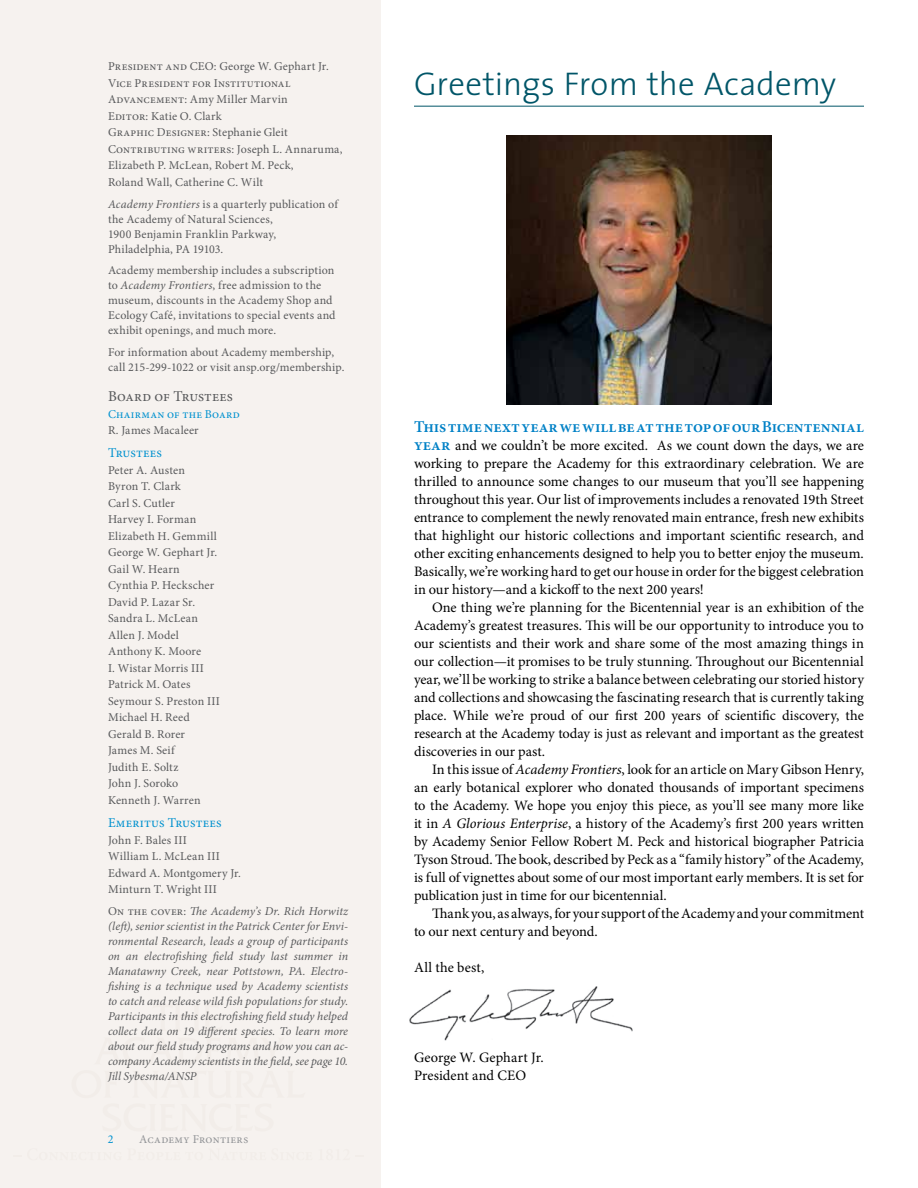
<style>
.page{position:relative;width:918px;height:1188px;background:#fff}
.page>*{position:absolute;margin:0;border:0;box-sizing:border-box;transform-origin:0 0}
.t1{font:300 33px "The Sans";color:#005568}
.t2{font:600 16.5px "Minion Pro";letter-spacing:-.005em;color:#0081c6}
.t3{font:15px "Minion Pro";letter-spacing:.005em;color:#58595b}
.t4{font:14.4px/18px "Minion Pro";letter-spacing:-.005em;color:#000;text-align:justify}
.t5{font:13.5px "Minion Pro";letter-spacing:.01em;color:#0091cf}
.t6{font:12px/16.5px "Minion Pro";letter-spacing:.015em;color:#58595b}
.t7{font:italic 12px/15px "Minion Pro";letter-spacing:-.005em;color:#58595b;text-align:justify}
.t8{font:12px "Minion Pro";letter-spacing:.025em;color:#0091cf}
.t9{font:12px "Minion Pro";letter-spacing:.025em;color:#939598}
.s1{font-style:italic}
.s2{font-style:normal}
.s3{font-weight:600;font-size:16.5px;color:#0081c6}
</style>
<div class="page">
<div style="left:0;top:0;width:380px;height:1188px;background:#f6f2ef"></div>
<hr style="left:414px;top:106px;width:450px;height:1px;background:#005568">
<img style="left:506px;top:135px;width:266px;height:270px">
<img style="left:409px;top:986px;width:224px;height:55px">
<p class="t6" style="left:108px;top:58px;width:236px">President and CEO: George W. Gephart Jr.<br>Vice President for Institutional Advancement: Amy Miller Marvin<br>Editor: Katie O. Clark<br>Graphic Designer: Stephanie Gleit Contributing writers: Joseph L. Annaruma, Elizabeth P. McLean, Robert M. Peck,<br>Roland Wall, Catherine C. Wilt</p>
<p class="t6" style="left:108px;top:196px;width:233px;line-height:15px"><span class="s1">Academy Frontiers</span> is a quarterly publication of the Academy of Natural Sciences,<br>1900 Benjamin Franklin Parkway, Philadelphia, PA 19103.</p>
<p class="t6" style="left:108px;top:263px;width:229px;line-height:15px">Academy membership includes a subscription to <span class="s1">Academy Frontiers</span>, free admission to the museum, discounts in the Academy Shop and Ecology Café, invitations to special events and exhibit openings, and much more.</p>
<p class="t6" style="left:108px;top:345px;width:238px;line-height:15px">For information about Academy membership, call 215-299-1022 or visit ansp.org/membership.</p>
<p class="t3" style="left:108px;top:386px;width:126px">Board of Trustees</p>
<p class="t8" style="left:108px;top:406px;width:133px">Chairman of the Board</p>
<p class="t6" style="left:108px;top:422px;width:92px">R. James Macaleer</p>
<p class="t5" style="left:108px;top:444px;width:56px">Trustees</p>
<p class="t6" style="left:108px;top:462px;width:113px">Peter A. Austen<br>Byron T. Clark<br>Carl S. Cutler<br>Harvey I. Forman<br>Elizabeth H. Gemmill<br>George W. Gephart Jr.<br>Gail W. Hearn<br>Cynthia P. Heckscher<br>David P. Lazar Sr.<br>Sandra L. McLean<br>Allen J. Model<br>Anthony K. Moore<br>I. Wistar Morris III<br>Patrick M. Oates<br>Seymour S. Preston III<br>Michael H. Reed<br>Gerald B. Rorer<br>James M. Seif<br>Judith E. Soltz<br>John J. Soroko<br>Kenneth J. Warren</p>
<p class="t5" style="left:108px;top:814px;width:115px">Emeritus Trustees</p>
<p class="t6" style="left:108px;top:832px;width:135px">John F. Bales III<br>William L. McLean III<br>Edward A. Montgomery Jr.<br>Minturn T. Wright III</p>
<p class="t7" style="left:108px;top:904px;width:242px"><span class="s2">On the cover:</span> The Academy’s Dr. Rich Horwitz (left), senior scientist in the Patrick Center for Envi&shy;ronmental Research, leads a group of participants on an electrofishing field study last summer in Manatawny Creek, near Pottstown, PA. Electro&shy;fishing is a technique used by Academy scientists to catch and release wild fish populations for study.<br>Participants in this electrofishing field study helped collect data on 19 different species. To learn more about our field study programs and how you can ac&shy;company Academy scientists in the field, see page 10.<br>Jill Sybesma/ANSP</p>
<p class="t8" style="left:108px;top:1132px;width:7px">2</p>
<p class="t9" style="left:139px;top:1132px;width:110px">Academy Frontiers</p>
<h1 class="t1" style="left:414px;top:56px;width:424px">Greetings From the Academy</h1>
<p class="t2" style="left:414px;top:415px;width:452px">This time next year we will be at the top of our Bicentennial</p>
<p class="t4" style="left:414px;top:436px;width:451px"><span class="s3">year</span> and we couldn’t be more excited. As we count down the days, we are working to prepare the Academy for this extraordinary celebration. We are thrilled to announce some changes to our museum that you’ll see happening throughout this year. Our list of improvements includes a renovated 19th Street entrance to complement the newly renovated main entrance, fresh new exhibits that highlight our historic collections and important scientific research, and other exciting enhancements designed to help you to better enjoy the museum.<br>Basically, we’re working hard to get our house in order for the biggest celebration in our history—and a kickoff to the next 200 years!</p>
<p class="t4" style="left:414px;top:598px;width:452px;text-indent:18px">One thing we’re planning for the Bicentennial year is an exhibition of the Academy’s greatest treasures. This will be our opportunity to introduce you to our scientists and their work and share some of the most amazing things in our collection—it promises to be truly stunning. Throughout our Bicentennial year, we’ll be working to strike a balance between celebrating our storied history and collections and showcasing the fascinating research that is currently taking place. While we’re proud of our first 200 years of scientific discovery, the research at the Academy today is just as relevant and important as the greatest discoveries in our past.</p>
<p class="t4" style="left:414px;top:760px;width:452px;text-indent:18px">In this issue of <span class="s1">Academy Frontiers</span>, look for an article on Mary Gibson Henry, an early botanical explorer who donated thousands of important specimens to the Academy. We hope you enjoy this piece, as you’ll see many more like it in <span class="s1">A Glorious Enterprise</span>, a history of the Academy’s first 200 years written by Academy Senior Fellow Robert M. Peck and historical biographer Patricia Tyson Stroud. The book, described by Peck as a “family history” of the Academy, is full of vignettes about some of our most important early members. It is set for publication just in time for our bicentennial.</p>
<p class="t4" style="left:414px;top:904px;width:452px;text-indent:18px">Thank you, as always, for your support of the Academy and your commitment to our next century and beyond.</p>
<p class="t4" style="left:414px;top:958px;width:72px">All the best,</p>
<p class="t4" style="left:414px;top:1048px;width:131px">George W. Gephart Jr.<br>President and CEO</p>
</div>
